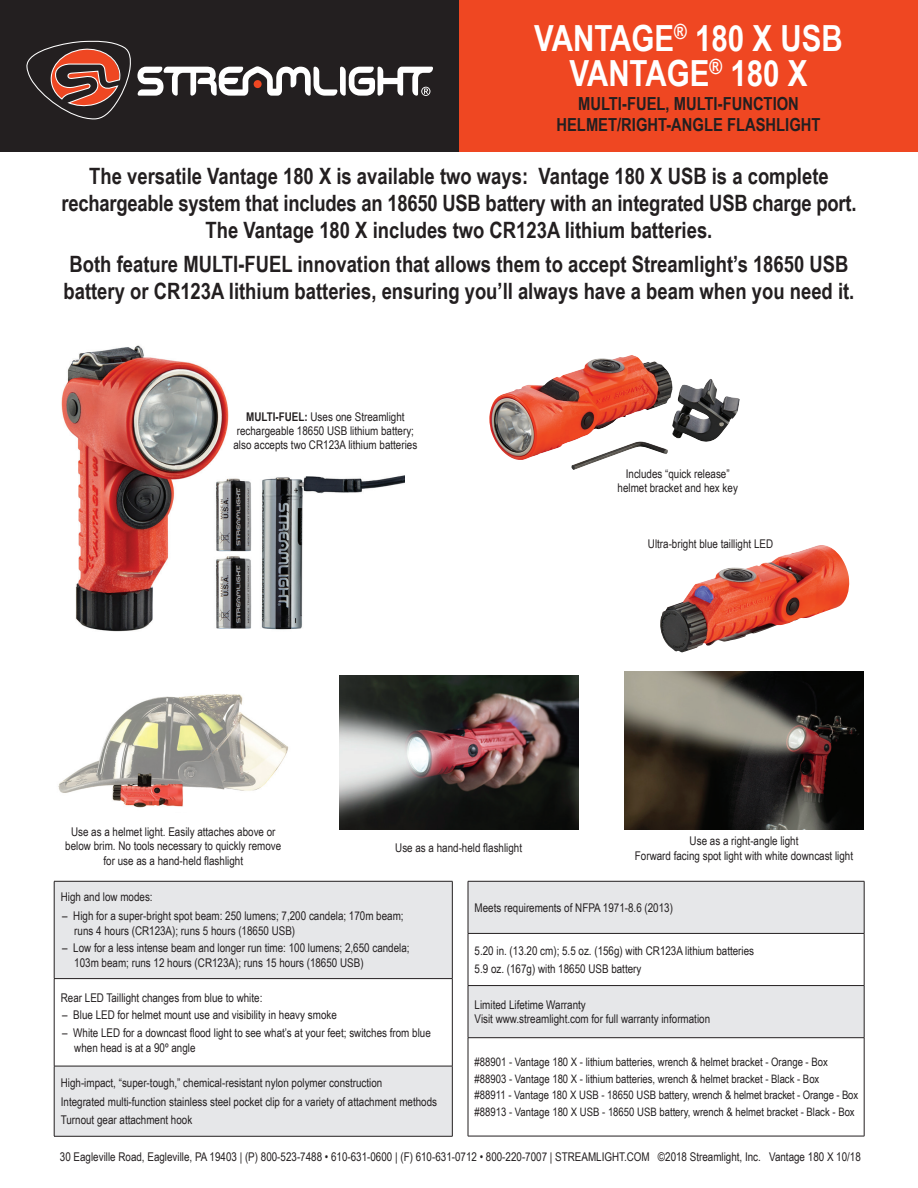
<style>
.page{position:relative;width:918px;height:1188px;background:#fff}
.page>*{position:absolute;margin:0;border:0;box-sizing:border-box;transform-origin:0 0}
.t1{font:700 36px/35.1px "Arial Narrow";color:#fff;text-align:center}
.t2{font:700 22.5px/27px "Arial Narrow";color:#231f20;text-align:center}
.t3{font:700 18px/21px "Arial Narrow";color:#231f20;text-align:center}
.t4{font:12px/14.4px "Arial Narrow";color:#231f20}
.t5{font:11.7px/16.5px "Arial Narrow";color:#231f20}
.s1{font-weight:700}
</style>
<div class="page">
<img style="left:61px;top:345px;width:343px;height:287px">
<img style="left:489px;top:355px;width:217px;height:105px">
<div style="left:459px;top:0;width:459px;height:151px;background:#ef4722"></div>
<div style="left:0;top:0;width:459px;height:151px;background:#231f20"></div>
<svg style="left:26px;top:41px;width:407px;height:78px"></svg>
<svg style="left:55px;top:882px;width:397px;height:254px;fill:#e6e7e9"></svg>
<hr style="left:54px;top:881px;width:399px;height:1px;background:#231f20">
<hr style="left:54px;top:881px;width:1px;height:97px;background:#231f20">
<hr style="left:452px;top:881px;width:1px;height:97px;background:#231f20">
<hr style="left:54px;top:978px;width:399px;height:1px;background:#231f20">
<hr style="left:54px;top:979px;width:1px;height:87px;background:#231f20">
<hr style="left:452px;top:979px;width:1px;height:87px;background:#231f20">
<hr style="left:54px;top:1066px;width:399px;height:1px;background:#231f20">
<hr style="left:54px;top:1066px;width:1px;height:70px;background:#231f20">
<hr style="left:452px;top:1066px;width:1px;height:70px;background:#231f20">
<hr style="left:54px;top:1136px;width:399px;height:1px;background:#231f20">
<svg style="left:469px;top:882px;width:395px;height:155px;fill:#e6e7e9"></svg>
<hr style="left:468px;top:881px;width:396px;height:1px;background:#231f20">
<hr style="left:468px;top:881px;width:1px;height:52px;background:#231f20">
<hr style="left:864px;top:881px;width:1px;height:52px;background:#231f20">
<hr style="left:468px;top:933px;width:396px;height:1px;background:#231f20">
<hr style="left:468px;top:934px;width:1px;height:51px;background:#231f20">
<hr style="left:864px;top:934px;width:1px;height:51px;background:#231f20">
<hr style="left:468px;top:985px;width:396px;height:1px;background:#231f20">
<hr style="left:468px;top:986px;width:1px;height:52px;background:#231f20">
<hr style="left:864px;top:986px;width:1px;height:52px;background:#231f20">
<hr style="left:468px;top:1037px;width:396px;height:1px;background:#231f20">
<hr style="left:468px;top:1038px;width:1px;height:98px;background:#231f20">
<hr style="left:864px;top:1038px;width:1px;height:98px;background:#231f20">
<hr style="left:468px;top:1136px;width:396px;height:1px;background:#231f20">
<img style="left:660px;top:545px;width:190px;height:108px">
<img style="left:58px;top:694px;width:231px;height:114px">
<img style="left:339px;top:675px;width:239px;height:155px">
<img style="left:625px;top:671px;width:238px;height:159px">
<h1 class="t1" style="left:534px;top:19px;width:310px">VANTAGE<sup>®</sup> 180 X USB<br>VANTAGE<sup>®</sup> 180 X</h1>
<h3 class="t3" style="left:556px;top:93px;width:266px">MULTI-FUEL, MULTI-FUNCTION<br>HELMET/RIGHT-ANGLE FLASHLIGHT</h3>
<h2 class="t2" style="left:61px;top:161px;width:797px">The versatile Vantage 180 X is available two ways: Vantage 180 X USB is a complete rechargeable system that includes an 18650 USB battery with an integrated USB charge port.<br>The Vantage 180 X includes two CR123A lithium batteries.</h2>
<h2 class="t2" style="left:64px;top:249px;width:792px;text-align:left">Both feature MULTI-FUEL innovation that allows them to accept Streamlight’s 18650 USB battery or CR123A lithium batteries, ensuring you’ll always have a beam when you need it.</h2>
<p class="t4" style="left:234px;top:409px;width:185px;text-align:center"><span class="s1">MULTI-FUEL:</span> Uses one Streamlight rechargeable 18650 USB lithium battery; also accepts two CR123A lithium batteries</p>
<p class="t4" style="left:618px;top:466px;width:122px;text-align:center">Includes “quick release” helmet bracket and hex key</p>
<p class="t4" style="left:648px;top:536px;width:127px">Ultra-bright blue taillight LED</p>
<p class="t4" style="left:65px;top:824px;width:218px;text-align:center">Use as a helmet light. Easily attaches above or below brim. No tools necessary to quickly remove for use as a hand-held flashlight</p>
<p class="t4" style="left:395px;top:841px;width:128px">Use as a hand-held flashlight</p>
<p class="t4" style="left:635px;top:833px;width:220px;text-align:center">Use as a right-angle light<br>Forward facing spot light with white downcast light</p>
<p class="t4" style="left:61px;top:889px;width:93px">High and low modes:</p>
<p class="t4" style="left:74px;top:908px;width:331px;line-height:15px;text-indent:-12px">– High for a super-bright spot beam: 250 lumens; 7,200 candela; 170m beam; runs 4 hours (CR123A); runs 5 hours (18650 USB)</p>
<p class="t4" style="left:74px;top:940px;width:337px;line-height:15px;text-indent:-12px">– Low for a less intense beam and longer run time: 100 lumens; 2,650 candela;<br>103m beam; runs 12 hours (CR123A); runs 15 hours (18650 USB)</p>
<p class="t4" style="left:61px;top:990px;width:203px">Rear LED Taillight changes from blue to white:</p>
<p class="t4" style="left:62px;top:1007px;width:276px">– Blue LED for helmet mount use and visibility in heavy smoke</p>
<p class="t4" style="left:74px;top:1024px;width:358px;line-height:15px;text-indent:-12px">– White LED for a downcast flood light to see what’s at your feet; switches from blue when head is at a 90º angle</p>
<p class="t4" style="left:61px;top:1073px;width:378px;line-height:18.8px">High-impact, “super-tough,” chemical-resistant nylon polymer construction<br>Integrated multi-function stainless steel pocket clip for a variety of attachment methods<br>Turnout gear attachment hook</p>
<p class="t4" style="left:475px;top:900px;width:200px">Meets requirements of NFPA 1971-8.6 (2013)</p>
<p class="t4" style="left:475px;top:941px;width:281px;line-height:18px">5.20 in. (13.20 cm); 5.5 oz. (156g) with CR123A lithium batteries<br>5.9 oz. (167g) with 18650 USB battery</p>
<p class="t4" style="left:475px;top:997px;width:237px">Limited Lifetime Warranty<br>Visit www.streamlight.com for full warranty information</p>
<p class="t5" style="left:475px;top:1054px;width:385px">#88901 - Vantage 180 X - lithium batteries, wrench &amp; helmet bracket - Orange - Box #88903 - Vantage 180 X - lithium batteries, wrench &amp; helmet bracket - Black - Box<br>#88911 - Vantage 180 X USB - 18650 USB battery, wrench &amp; helmet bracket - Orange - Box #88913 - Vantage 180 X USB - 18650 USB battery, wrench &amp; helmet bracket - Black - Box</p>
<p class="t4" style="left:60px;top:1149px;width:802px">30 Eagleville Road, Eagleville, PA 19403 | (P) 800-523-7488 • 610-631-0600 | (F) 610-631-0712 • 800-220-7007 | STREAMLIGHT.COM ©2018 Streamlight, Inc. Vantage 180 X 10/18</p>
</div>
